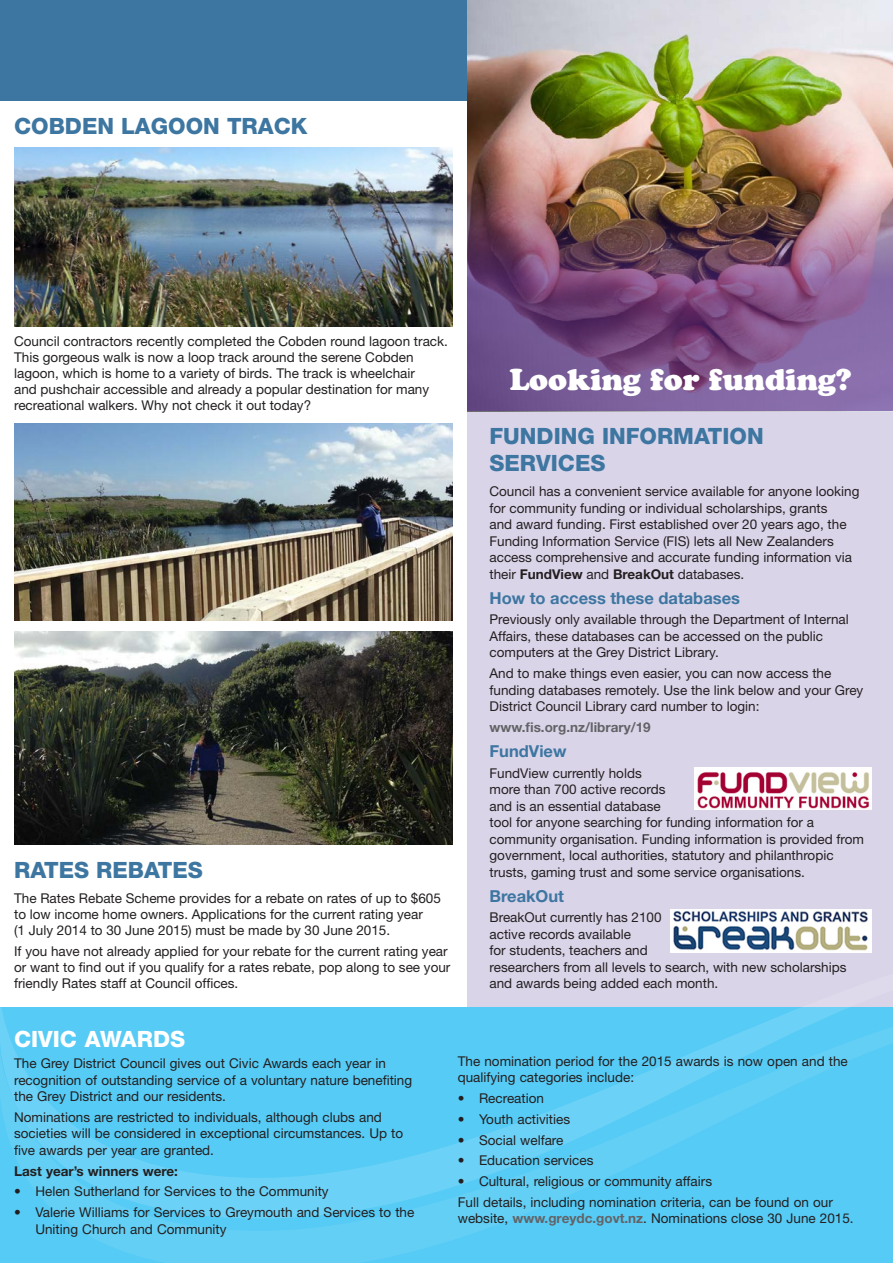
<style>
.page{position:relative;width:893px;height:1263px;background:#fff}
.page>*{position:absolute;margin:0;border:0;box-sizing:border-box;transform-origin:0 0}
.t1{font:30px "Cooper Black Std";color:#fff}
.t2{font:800 22.5px/27px "Helvetica Neue LT Std";color:#3d76a1}
.t3{font:800 22.5px "Helvetica Neue LT Std";color:#fff}
.t4{font:700 16.5px "Helvetica Neue LT Std";color:#3d76a1}
.t5{font:13.5px/16.5px "Helvetica Neue LT Std";color:#231f20}
.t6{font:700 13.5px "Helvetica Neue LT Std";color:#636366}
.t7{font:700 13.5px "Helvetica Neue LT Std";color:#231f20}
.s1{font-weight:700}
.s2{font-weight:700;color:#636366}
</style>
<div class="page">
<div style="left:0;top:0;width:492px;height:101px;background:#3d76a1"></div>
<div style="left:468px;top:328px;width:425px;height:935px;background:#dad4e9"></div>
<img style="left:468px;top:0;width:425px;height:158px">
<img style="left:468px;top:158px;width:425px;height:253px">
<svg style="left:0;top:996px;width:893px;height:267px;background:#60cdf5"></svg>
<img style="left:14px;top:631px;width:438px;height:213px">
<img style="left:14px;top:147px;width:438px;height:179px">
<img style="left:14px;top:424px;width:438px;height:197px">
<img style="left:694px;top:767px;width:177px;height:43px">
<img style="left:671px;top:910px;width:200px;height:42px">
<p class="t2" style="left:14px;top:112px;width:295px">COBDEN LAGOON TRACK</p>
<p class="t5" style="left:14px;top:332px;width:435px">Council contractors recently completed the Cobden round lagoon track.<br>This gorgeous walk is now a loop track around the serene Cobden lagoon, which is home to a variety of birds. The track is wheelchair<br>and pushchair accessible and already a popular destination for many recreational walkers. Why not check it out today?</p>
<p class="t2" style="left:14px;top:857px;width:190px">RATES REBATES</p>
<p class="t5" style="left:14px;top:890px;width:428px">The Rates Rebate Scheme provides for a rebate on rates of up to $605 to low income home owners. Applications for the current rating year<br>(1 July 2014 to 30 June 2015) must be made by 30 June 2015.</p>
<p class="t5" style="left:14px;top:943px;width:438px">If you have not already applied for your rebate for the current rating year or want to find out if you qualify for a rates rebate, pop along to see your friendly Rates staff at Council offices.</p>
<p class="t1" style="left:509px;top:362px;width:343px">Looking for funding?</p>
<p class="t2" style="left:489px;top:422px;width:276px">FUNDING INFORMATION<br>SERVICES</p>
<p class="t5" style="left:489px;top:483px;width:372px">Council has a convenient service available for anyone looking for community funding or individual scholarships, grants<br>and award funding. First established over 20 years ago, the Funding Information Service (FIS) lets all New Zealanders access comprehensive and accurate funding information via their <span class="s1">FundView</span> and <span class="s1">BreakOut</span> databases.</p>
<p class="t4" style="left:489px;top:587px;width:252px">How to access these databases</p>
<p class="t5" style="left:489px;top:611px;width:361px">Previously only available through the Department of Internal<br>Affairs, these databases can be accessed on the public computers at the Grey District Library.</p>
<p class="t5" style="left:489px;top:665px;width:375px">And to make things even easier, you can now access the funding databases remotely. Use the link below and your Grey<br>District Council Library card number to login:</p>
<p class="t6" style="left:489px;top:719px;width:163px">www.fis.org.nz/library/19</p>
<p class="t4" style="left:489px;top:741px;width:78px">FundView</p>
<p class="t5" style="left:489px;top:764px;width:376px">FundView currently holds<br>more than 700 active records<br>and is an essential database<br>tool for anyone searching for funding information for a community organisation. Funding information is provided from government, local authorities, statutory and philanthropic trusts, gaming trust and some service organisations.</p>
<p class="t4" style="left:489px;top:885px;width:76px">BreakOut</p>
<p class="t5" style="left:489px;top:909px;width:359px">BreakOut currently has 2100<br>active records available<br>for students, teachers and<br>researchers from all levels to search, with new scholarships and awards being added each month.</p>
<p class="t3" style="left:14px;top:1026px;width:172px">CIVIC AWARDS</p>
<p class="t5" style="left:14px;top:1055px;width:400px">The Grey District Council gives out Civic Awards each year in recognition of outstanding service of a voluntary nature benefiting the Grey District and our residents.</p>
<p class="t5" style="left:14px;top:1108px;width:391px">Nominations are restricted to individuals, although clubs and societies will be considered in exceptional circumstances. Up to five awards per year are granted.</p>
<p class="t7" style="left:14px;top:1162px;width:165px">Last year’s winners were:</p>
<p class="t5" style="left:14px;top:1183px;width:316px">• Helen Sutherland for Services to the Community</p>
<p class="t5" style="left:35px;top:1204px;width:380px;text-indent:-21px">• Valerie Williams for Services to Greymouth and Services to the<br>Uniting Church and Community</p>
<p class="t5" style="left:458px;top:1052px;width:392px">The nomination period for the 2015 awards is now open and the qualifying categories include:</p>
<p class="t5" style="left:458px;top:1090px;width:88px">• Recreation</p>
<p class="t5" style="left:458px;top:1110px;width:114px">• Youth activities</p>
<p class="t5" style="left:458px;top:1131px;width:107px">• Social welfare</p>
<p class="t5" style="left:458px;top:1152px;width:137px">• Education services</p>
<p class="t5" style="left:458px;top:1173px;width:256px">• Cultural, religious or community affairs</p>
<p class="t5" style="left:458px;top:1193px;width:397px">Full details, including nomination criteria, can be found on our website, <span class="s2">www.greydc.govt.nz</span>. Nominations close 30 June 2015.</p>
</div>
